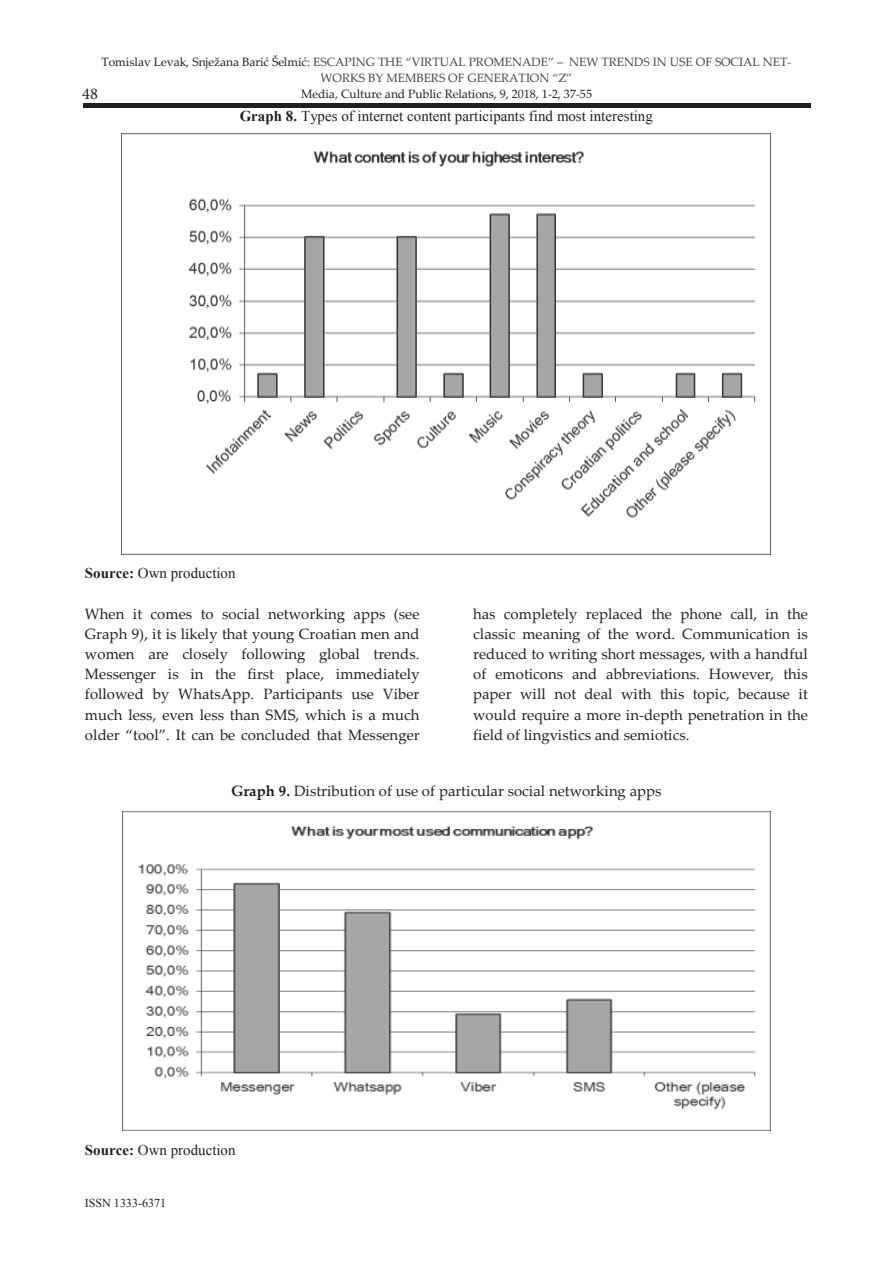
<style>
.page{position:relative;width:893px;height:1263px;background:#fff}
.page>*{position:absolute;margin:0;border:0;box-sizing:border-box;transform-origin:0 0}
.t1{font:16.5px "Minion Pro";color:#231f20}
.t2{font:15px/20.2px "Palatino Linotype";color:#231f20;text-align:justify}
.t3{font:15px "Times New Roman";color:#231f20}
.t4{font:12px/16.2px "Palatino Linotype";color:#474849;text-align:center}
.t5{font:12px "Palatino Linotype";color:#231f20}
.t6{font:12px "Times New Roman";letter-spacing:-.005em;color:#231f20}
.s1{color:#231f20}
.s2{font-weight:700}
</style>
<div class="page">
<hr style="left:83px;top:107px;width:727px;height:1px;background:#231f20">
<hr style="left:83px;top:104px;width:727px;height:2px;background:#231f20">
<img style="left:121px;top:134px;width:649px;height:420px">
<img style="left:122px;top:811px;width:649px;height:319px">
<p class="t4" style="left:101px;top:53px;width:692px"><span class="s1">Tomislav Levak, Snježana Barić Šelmić:</span> ESCAPING THE “VIRTUAL PROMENADE” – NEW TRENDS IN USE OF SOCIAL NET-<br>WORKS BY MEMBERS OF GENERATION “Z”</p>
<p class="t5" style="left:301px;top:86px;width:293px">Media, Culture and Public Relations, 9, 2018, 1-2, 37-55</p>
<p class="t1" style="left:82px;top:83px;width:17px">48</p>
<p class="t3" style="left:240px;top:106px;width:415px"><span class="s2">Graph 8.</span> Types of internet content participants find most interesting</p>
<p class="t3" style="left:85px;top:563px;width:152px"><span class="s2">Source:</span> Own production</p>
<p class="t2" style="left:85px;top:603px;width:336px">When it comes to social networking apps (see Graph 9), it is likely that young Croatian men and women are closely following global trends.<br>Messenger is in the first place, immediately followed by WhatsApp. Participants use Viber much less, even less than SMS, which is a much older “tool”. It can be concluded that Messenger</p>
<p class="t2" style="left:473px;top:603px;width:336px">has completely replaced the phone call, in the classic meaning of the word. Communication is reduced to writing short messages, with a handful of emoticons and abbreviations. However, this paper will not deal with this topic, because it would require a more in-depth penetration in the field of lingvistics and semiotics.</p>
<p class="t2" style="left:231px;top:781px;width:432px"><span class="s2">Graph 9.</span> Distribution of use of particular social networking apps</p>
<p class="t3" style="left:85px;top:1139px;width:152px"><span class="s2">Source:</span> Own production</p>
<p class="t6" style="left:85px;top:1195px;width:83px">ISSN 1333-6371</p>
</div>
